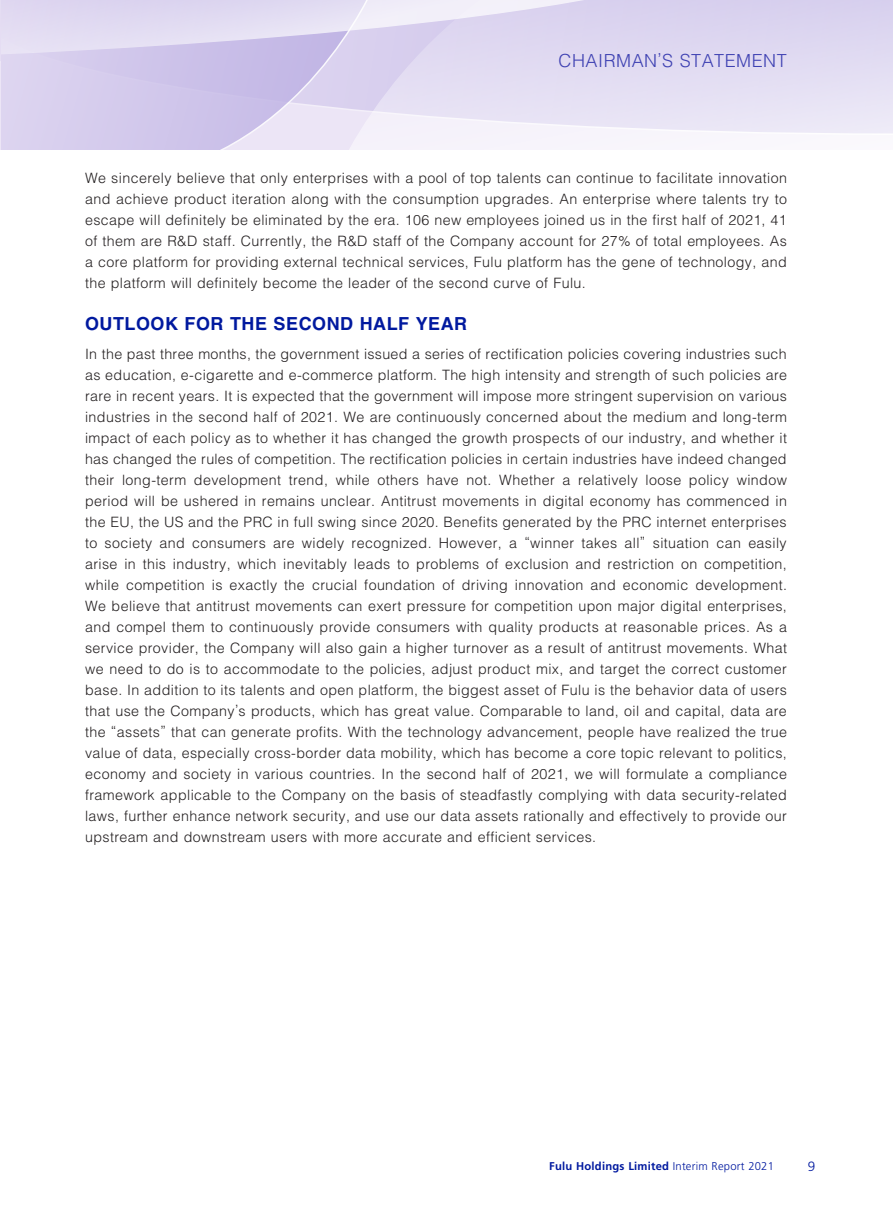
<style>
.page{position:relative;width:893px;height:1212px;background:#fff}
.page>*{position:absolute;margin:0;border:0;box-sizing:border-box;transform-origin:0 0}
.t1{font:700 18px "Helvetica LT Std";letter-spacing:.03em;color:#00199f}
.t2{font:300 18px "Helvetica LT Std";letter-spacing:.03em;color:#3e41b2}
.t3{font:300 14.25px/21px "Helvetica LT Std";letter-spacing:.03em;color:#231f20;text-align:justify}
.t4{font:300 13.5px "Frutiger LT Std";color:#00199f}
.t5{font:700 11.25px "Frutiger LT Std";letter-spacing:.02em;color:#00199f}
.s1{font-weight:300}
</style>
<div class="page">
<svg style="left:1px;top:58px;width:327px;height:92px;background:#d4cbec"></svg>
<svg style="left:328px;top:58px;width:565px;height:92px"></svg>
<svg style="left:1px;top:0;width:892px;height:58px;background:#ddd6f0"></svg>
<svg style="left:0;top:0;width:1px;height:150px"></svg>
<p class="t2" style="left:559px;top:49px;width:230px">CHAIRMAN’S STATEMENT</p>
<p class="t3" style="left:85px;top:167px;width:703px">We sincerely believe that only enterprises with a pool of top talents can continue to facilitate innovation and achieve product iteration along with the consumption upgrades. An enterprise where talents try to escape will definitely be eliminated by the era. 106 new employees joined us in the first half of 2021, 41 of them are R&amp;D staff. Currently, the R&amp;D staff of the Company account for 27% of total employees. As a core platform for providing external technical services, Fulu platform has the gene of technology, and the platform will definitely become the leader of the second curve of Fulu.</p>
<p class="t1" style="left:85px;top:312px;width:384px">OUTLOOK FOR THE SECOND HALF YEAR</p>
<p class="t3" style="left:85px;top:343px;width:704px">In the past three months, the government issued a series of rectification policies covering industries such as education, e-cigarette and e-commerce platform. The high intensity and strength of such policies are rare in recent years. It is expected that the government will impose more stringent supervision on various industries in the second half of 2021. We are continuously concerned about the medium and long-term impact of each policy as to whether it has changed the growth prospects of our industry, and whether it has changed the rules of competition. The rectification policies in certain industries have indeed changed their long-term development trend, while others have not. Whether a relatively loose policy window period will be ushered in remains unclear. Antitrust movements in digital economy has commenced in the EU, the US and the PRC in full swing since 2020. Benefits generated by the PRC internet enterprises to society and consumers are widely recognized. However, a “winner takes all” situation can easily arise in this industry, which inevitably leads to problems of exclusion and restriction on competition, while competition is exactly the crucial foundation of driving innovation and economic development.<br>We believe that antitrust movements can exert pressure for competition upon major digital enterprises, and compel them to continuously provide consumers with quality products at reasonable prices. As a service provider, the Company will also gain a higher turnover as a result of antitrust movements. What we need to do is to accommodate to the policies, adjust product mix, and target the correct customer base. In addition to its talents and open platform, the biggest asset of Fulu is the behavior data of users that use the Company’s products, which has great value. Comparable to land, oil and capital, data are the “assets” that can generate profits. With the technology advancement, people have realized the true value of data, especially cross-border data mobility, which has become a core topic relevant to politics, economy and society in various countries. In the second half of 2021, we will formulate a compliance framework applicable to the Company on the basis of steadfastly complying with data security-related laws, further enhance network security, and use our data assets rationally and effectively to provide our upstream and downstream users with more accurate and efficient services.</p>
<p class="t5" style="left:549px;top:1160px;width:226px">Fulu Holdings Limited <span class="s1">Interim Report 2021</span></p>
<p class="t4" style="left:808px;top:1159px;width:9px">9</p>
</div>
